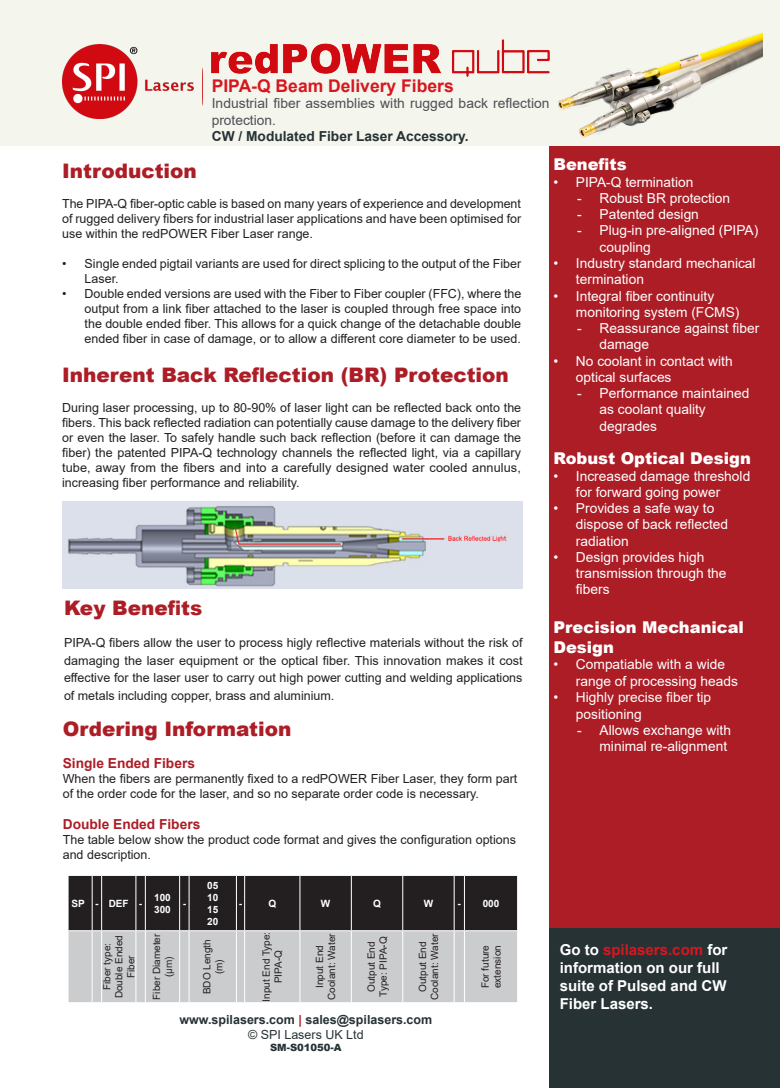
<style>
.page{position:relative;width:780px;height:1088px;background:#fff}
.page>*{position:absolute;margin:0;border:0;box-sizing:border-box;transform-origin:0 0}
.Paragraph_Style_1{font:900 20px "Arial";color:#ad1d26}
.SPI_2_-_Black{font:700 17.5px "Arial";color:#d7171f}
.t1{font:900 16.25px/19.5px "Arial";color:#fff}
.t2{font:700 15px/18px "Arial";color:#fff}
.t3{font:13.75px/16.2px "Arial";color:#fff}
.SPI_2_-_Black-2{font:13.75px/16.5px "Arial";color:#4d4f54}
.t4{font:700 13.75px "Arial";color:#ad1d26}
.SPI_2_-_Black-3{font:700 13.75px "Arial";color:#273235}
.SPI_2_-_Black-4{font:12.5px/15px "Arial";color:#231f20;text-align:justify}
.t5{font:700 12.5px/15px "Arial";color:#273235;text-align:center}
.t6{font:10px/12px "Arial";color:#231f20;text-align:center}
.t7{font:700 10px/12px "Arial";color:#fff}
.t8{font:900 10px "Arial";color:#273235}
.s1{color:#273235}
.s2{color:#ad1d26}
.s3{font-weight:400}
.s4{color:#d7171f}
</style>
<div class="page">
<div style="left:549px;top:0;width:231px;height:1088px;background:#ad1d26"></div>
<div style="left:549px;top:928px;width:231px;height:160px;background:#273235"></div>
<div style="left:0;top:0;width:780px;height:145px;background:#f4f5ec"></div>
<img style="left:63px;top:44px;width:131px;height:75px">
<img style="left:212px;top:40px;width:337px;height:37px">
<img style="left:558px;top:33px;width:204px;height:105px">
<img style="left:63px;top:502px;width:459px;height:86px">
<svg style="left:68px;top:875px;width:449px;height:128px;background:#888789"></svg>
<hr style="left:464px;top:1002px;width:54px;height:1px;background:#fff">
<p class="SPI_2_-_Black" style="left:212px;top:73px;width:243px">PIPA-Q Beam Delivery Fibers</p>
<p class="SPI_2_-_Black-2" style="left:212px;top:95px;width:339px">Industrial fiber assemblies with rugged back reflection protection.</p>
<p class="SPI_2_-_Black-3" style="left:212px;top:127px;width:258px">CW / Modulated Fiber Laser Accessory.</p>
<p class="Paragraph_Style_1" style="left:62px;top:157px;width:136px">Introduction</p>
<p class="SPI_2_-_Black-4" style="left:62px;top:196px;width:460px">The PIPA-Q fiber-optic cable is based on many years of experience and development of rugged delivery fibers for industrial laser applications and have been optimised for use within the redPOWER Fiber Laser range.</p>
<p class="SPI_2_-_Black-4" style="left:85px;top:256px;width:438px;text-indent:-23px">• Single ended pigtail variants are used for direct splicing to the output of the Fiber<br>Laser.</p>
<p class="SPI_2_-_Black-4" style="left:85px;top:286px;width:438px;text-indent:-23px">• Double ended versions are used with the Fiber to Fiber coupler (FFC), where the output from a link fiber attached to the laser is coupled through free space into the double ended fiber. This allows for a quick change of the detachable double ended fiber in case of damage, or to allow a different core diameter to be used.</p>
<p class="Paragraph_Style_1" style="left:62px;top:361px;width:448px">Inherent Back Reflection (BR) Protection</p>
<p class="SPI_2_-_Black-4" style="left:62px;top:400px;width:460px">During laser processing, up to 80-90% of laser light can be reflected back onto the fibers. This back reflected radiation can potentially cause damage to the delivery fiber or even the laser. To safely handle such back reflection (before it can damage the fiber) the patented PIPA-Q technology channels the reflected light, via a capillary tube, away from the fibers and into a carefully designed water cooled annulus, increasing fiber performance and reliability.</p>
<p class="Paragraph_Style_1" style="left:64px;top:593px;width:140px">Key Benefits</p>
<p class="SPI_2_-_Black-4" style="left:64px;top:634px;width:460px;line-height:17.5px">PIPA-Q fibers allow the user to process higly reflective materials without the risk of damaging the laser equipment or the optical fiber. This innovation makes it cost effective for the laser user to carry out high power cutting and welding applications of metals including copper, brass and aluminium.</p>
<p class="Paragraph_Style_1" style="left:63px;top:715px;width:230px">Ordering Information</p>
<p class="t4" style="left:63px;top:753px;width:134px">Single Ended Fibers</p>
<p class="SPI_2_-_Black-4" style="left:63px;top:771px;width:456px">When the fibers are permanently fixed to a redPOWER Fiber Laser, they form part of the order code for the laser, and so no separate order code is necessary.</p>
<p class="t4" style="left:63px;top:815px;width:139px">Double Ended Fibers</p>
<p class="SPI_2_-_Black-4" style="left:63px;top:832px;width:455px">The table below show the product code format and gives the configuration options and description.</p>
<p class="t7" style="left:72px;top:897px;width:72px">SP - DEF -</p>
<p class="t7" style="left:154px;top:891px;width:18px">100<br>300</p>
<p class="t7" style="left:183px;top:897px;width:5px">-</p>
<p class="t7" style="left:207px;top:879px;width:13px;text-align:justify">05<br>10<br>15<br>20</p>
<p class="t7" style="left:239px;top:897px;width:5px">-</p>
<p class="t7" style="left:268px;top:897px;width:9px">Q</p>
<p class="t7" style="left:321px;top:897px;width:11px">W</p>
<p class="t7" style="left:373px;top:897px;width:9px">Q</p>
<p class="t7" style="left:423px;top:897px;width:11px">W</p>
<p class="t7" style="left:457px;top:897px;width:43px">- 000</p>
<p class="t6" style="left:101px;top:998px;width:65px;rotate:-90deg">Fiber type:<br>Double Ended<br>Fiber</p>
<p class="t6" style="left:150px;top:1000px;width:68px;rotate:-90deg">Fiber Diameter (<span class="s1">µm)</span></p>
<p class="t6" style="left:201px;top:994px;width:57px;rotate:-90deg">BDO Length (m)</p>
<p class="t6" style="left:260px;top:1001px;width:71px;rotate:-90deg">Input End Type:<br>PIPA-Q</p>
<p class="t6" style="left:314px;top:1000px;width:68px;rotate:-90deg">Input End<br>Coolant: Water</p>
<p class="t6" style="left:365px;top:997px;width:62px;rotate:-90deg">Output End<br>Type: PIPA-Q</p>
<p class="t6" style="left:416px;top:1000px;width:68px;rotate:-90deg">Output End<br>Coolant: Water</p>
<p class="t5" style="left:179px;top:1012px;width:254px">www.spilasers.com <span class="s2">|</span> sales@spilasers.com <span class="s3">© SPI Lasers UK Ltd</span></p>
<p class="t8" style="left:270px;top:1040px;width:73px">SM-S01050-A</p>
<p class="t6" style="left:479px;top:988px;width:45px;text-align:left;rotate:-90deg">For future extension</p>
<p class="t1" style="left:553px;top:154px;width:75px">Benefits</p>
<p class="t3" style="left:553px;top:174px;width:141px">• PIPA-Q termination</p>
<p class="t3" style="left:577px;top:190px;width:155px">- Robust BR protection</p>
<p class="t3" style="left:577px;top:206px;width:123px">- Patented design</p>
<p class="t3" style="left:599px;top:222px;width:160px;text-indent:-22px">- Plug-in pre-aligned (PIPA) coupling</p>
<p class="t3" style="left:576px;top:255px;width:181px;text-indent:-22px">• Industry standard mechanical termination</p>
<p class="t3" style="left:576px;top:287px;width:165px;text-indent:-22px">• Integral fiber continuity monitoring system (FCMS)</p>
<p class="t3" style="left:599px;top:320px;width:161px;text-indent:-22px">- Reassurance against fiber damage</p>
<p class="t3" style="left:576px;top:352px;width:158px;text-indent:-22px">• No coolant in contact with optical surfaces</p>
<p class="t3" style="left:599px;top:385px;width:151px;text-indent:-22px">- Performance maintained as coolant quality degrades</p>
<p class="t1" style="left:553px;top:448px;width:199px">Robust Optical Design</p>
<p class="t3" style="left:553px;top:467px;width:198px;text-align:center">• Increased damage threshold for forward going power</p>
<p class="t3" style="left:576px;top:500px;width:154px;text-indent:-22px">• Provides a safe way to dispose of back reflected radiation</p>
<p class="t3" style="left:576px;top:549px;width:152px;text-indent:-22px">• Design provides high transmission through the fibers</p>
<p class="t1" style="left:553px;top:617px;width:192px">Precision Mechanical<br>Design</p>
<p class="t3" style="left:576px;top:656px;width:164px;text-indent:-22px">• Compatiable with a wide range of processing heads</p>
<p class="t3" style="left:576px;top:689px;width:137px;text-indent:-22px">• Highly precise fiber tip positioning</p>
<p class="t3" style="left:577px;top:722px;width:155px;text-align:right">- Allows exchange with minimal re-alignment</p>
<p class="t2" style="left:559px;top:941px;width:169px">Go to <span class="s4">spilasers.com</span> for information on our full suite of Pulsed and CW<br>Fiber Lasers.</p>
</div>
